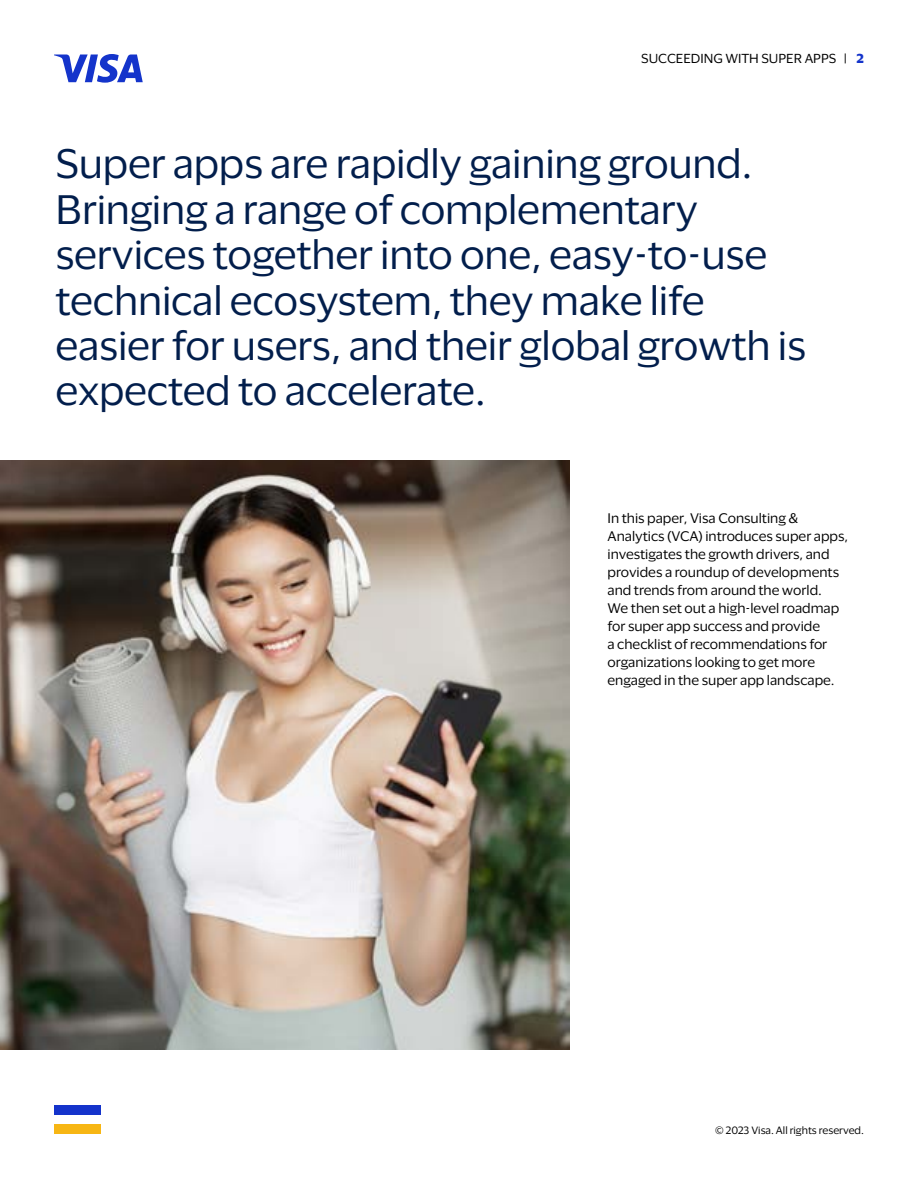
<style>
.page{position:relative;width:918px;height:1188px;background:#fff}
.page>*{position:absolute;margin:0;border:0;box-sizing:border-box;transform-origin:0 0}
.t1{font:37.8px/45.5px "Visa Dialect";letter-spacing:-.005em;color:#021e4c}
.t2{font:12.75px/18px "Visa Dialect";color:#000}
.t3{font:12px "Visa Dialect";color:#000}
.t4{font:9.75px "Visa Dialect";color:#000}
.s1{font-weight:700;color:#1434cb}
</style>
<div class="page">
<img style="left:1px;top:460px;width:568px;height:590px">
<svg style="left:54px;top:54px;width:89px;height:29px"></svg>
<div style="left:54px;top:1105px;width:46px;height:10px;background:#1433cb"></div>
<div style="left:54px;top:1124px;width:46px;height:10px;background:#f7b614"></div>
<p class="t3" style="left:641px;top:50px;width:224px">SUCCEEDING WITH SUPER APPS | <span class="s1">2</span></p>
<p class="t1" style="left:55px;top:139px;width:752px">Super apps are rapidly gaining ground.<br>Bringing a range of complementary services together into one, easy-to-use technical ecosystem, they make life easier for users, and their global growth is expected to accelerate.</p>
<p class="t2" style="left:608px;top:508px;width:242px">In this paper, Visa Consulting &amp; Analytics (VCA) introduces super apps, investigates the growth drivers, and provides a roundup of developments and trends from around the world.<br>We then set out a high-level roadmap for super app success and provide<br>a checklist of recommendations for organizations looking to get more engaged in the super app landscape.</p>
<p class="t4" style="left:715px;top:1123px;width:150px">© 2023 Visa. All rights reserved.</p>
</div>
